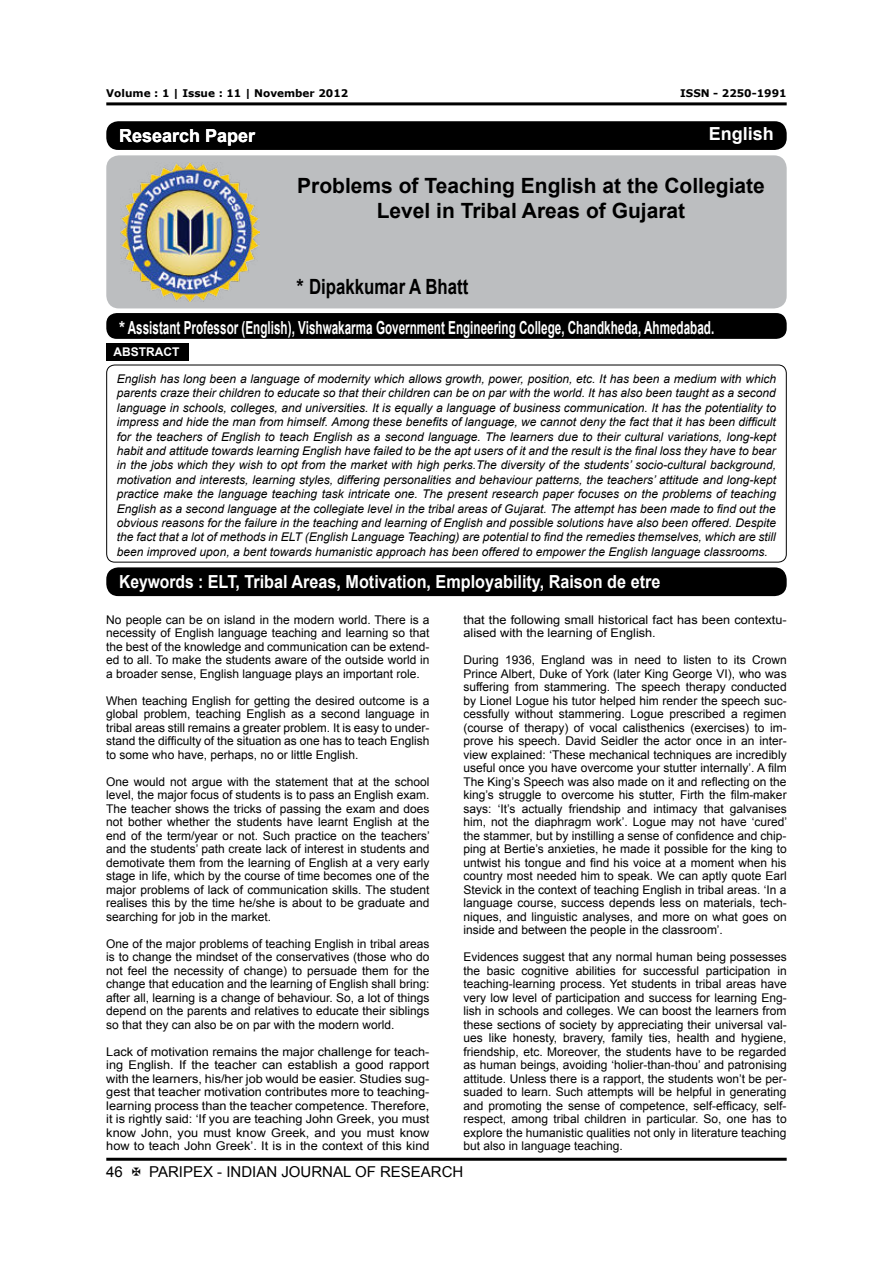
<style>
.page{position:relative;width:893px;height:1263px;background:#fff}
.page>*{position:absolute;margin:0;border:0;box-sizing:border-box;transform-origin:0 0}
.t1{font:700 21px/25.2px "Arial";color:#000;text-align:center}
.t2{font:700 21px "Arial";color:#000;scale:.9 1}
.t3{font:700 18px "Arial";color:#fff;scale:.85 1}
.t4{font:700 18px "Arial";color:#fff;scale:.87 1}
.t5{font:700 18px "Arial";color:#fff}
.t6{font:15px "Arial";color:#000}
.t7{font:12px/13.5px "Arial";color:#000;text-align:justify}
.t8{font:italic 12px/14.4px "Arial";color:#000;text-align:justify}
.t9{font:12px/13.5px "Arial";color:#000;text-align:justify;scale:1.06 1}
.t10{font:700 12px "Arial";color:#fff}
.t11{font:700 10.5px "Verdana";color:#000}
</style>
<div class="page">
<hr style="left:106px;top:102px;width:681px;height:3px;background:#000">
<hr style="left:106px;top:1158px;width:681px;height:3px;background:#000">
<div style="left:106px;top:155px;width:681px;height:153px;background:#bcbec0;border-radius:13px"></div>
<div style="left:106px;top:121px;width:681px;height:29px;background:#000;border-radius:12px"></div>
<img style="left:120px;top:162px;width:140px;height:140px">
<div style="left:106px;top:567px;width:681px;height:29px;background:#000;border-radius:12px"></div>
<div style="left:106px;top:313px;width:681px;height:26px;background:#000;border-radius:10px"></div>
<div style="left:106px;top:365px;width:681px;height:197px;border:1px solid #000;border-radius:8px"></div>
<div style="left:106px;top:343px;width:82px;height:18px;background:#000"></div>
<p class="t11" style="left:106px;top:89px;width:243px">Volume : 1 | Issue : 11 | November 2012</p>
<p class="t11" style="left:680px;top:89px;width:108px">ISSN - 2250-1991</p>
<h2 class="t5" style="left:119px;top:129px;width:138px">Research Paper</h2>
<h2 class="t5" style="left:709px;top:127px;width:67px">English</h2>
<h1 class="t1" style="left:297px;top:175px;width:469px">Problems of Teaching English at the Collegiate<br>Level in Tribal Areas of Gujarat</h1>
<h1 class="t2" style="left:296px;top:278px;width:193px">* Dipakkumar A Bhatt</h1>
<h2 class="t3" style="left:119px;top:320px;width:702px">* Assistant Professor (English), Vishwakarma Government Engineering College, Chandkheda, Ahmedabad.</h2>
<p class="t10" style="left:113px;top:348px;width:67px">ABSTRACT</p>
<p class="t8" style="left:117px;top:373px;width:661px">English has long been a language of modernity which allows growth, power, position, etc. It has been a medium with which parents craze their children to educate so that their children can be on par with the world. It has also been taught as a second language in schools, colleges, and universities. It is equally a language of business communication. It has the potentiality to impress and hide the man from himself. Among these benefits of language, we cannot deny the fact that it has been difficult for the teachers of English to teach English as a second language. The learners due to their cultural variations, long-kept habit and attitude towards learning English have failed to be the apt users of it and the result is the final loss they have to bear in the jobs which they wish to opt from the market with high perks.The diversity of the students’ socio-cultural background, motivation and interests, learning styles, differing personalities and behaviour patterns, the teachers’ attitude and long-kept practice make the language teaching task intricate one. The present research paper focuses on the problems of teaching English as a second language at the collegiate level in the tribal areas of Gujarat. The attempt has been made to find out the obvious reasons for the failure in the teaching and learning of English and possible solutions have also been offered. Despite the fact that a lot of methods in ELT (English Language Teaching) are potential to find the remedies themselves, which are still been improved upon, a bent towards humanistic approach has been offered to empower the English language classrooms.</p>
<h2 class="t4" style="left:119px;top:575px;width:624px">Keywords : ELT, Tribal Areas, Motivation, Employability, Raison de etre</h2>
<p class="t7" style="left:106px;top:614px;width:325px">No people can be on island in the modern world. There is a necessity of English language teaching and learning so that the best of the knowledge and communication can be extend&shy;ed to all. To make the students aware of the outside world in a broader sense, English language plays an important role.</p>
<p class="t7" style="left:106px;top:695px;width:325px">When teaching English for getting the desired outcome is a global problem, teaching English as a second language in tribal areas still remains a greater problem. It is easy to under&shy;stand the difficulty of the situation as one has to teach English to some who have, perhaps, no or little English.</p>
<p class="t7" style="left:106px;top:776px;width:325px">One would not argue with the statement that at the school level, the major focus of students is to pass an English exam.<br>The teacher shows the tricks of passing the exam and does not bother whether the students have learnt English at the end of the term/year or not. Such practice on the teachers’ and the students’ path create lack of interest in students and demotivate them from the learning of English at a very early stage in life, which by the course of time becomes one of the major problems of lack of communication skills. The student realises this by the time he/she is about to be graduate and searching for job in the market.</p>
<p class="t7" style="left:106px;top:938px;width:325px">One of the major problems of teaching English in tribal areas is to change the mindset of the conservatives (those who do not feel the necessity of change) to persuade them for the change that education and the learning of English shall bring: after all, learning is a change of behaviour. So, a lot of things depend on the parents and relatives to educate their siblings so that they can also be on par with the modern world.</p>
<p class="t9" style="left:106px;top:1046px;width:306px">Lack of motivation remains the major challenge for teach&shy;ing English. If the teacher can establish a good rapport with the learners, his/her job would be easier. Studies sug&shy;gest that teacher motivation contributes more to teaching&shy;learning process than the teacher competence. Therefore, it is rightly said: ‘If you are teaching John Greek, you must know John, you must know Greek, and you must know how to teach John Greek’. It is in the context of this kind</p>
<p class="t9" style="left:463px;top:614px;width:306px">that the following small historical fact has been contextu&shy;alised with the learning of English.</p>
<p class="t7" style="left:463px;top:654px;width:325px">During 1936, England was in need to listen to its Crown Prince Albert, Duke of York (later King George VI), who was suffering from stammering. The speech therapy conducted by Lionel Logue his tutor helped him render the speech suc&shy;cessfully without stammering. Logue prescribed a regimen (course of therapy) of vocal calisthenics (exercises) to im&shy;prove his speech. David Seidler the actor once in an inter&shy;view explained: ‘These mechanical techniques are incredibly useful once you have overcome your stutter internally’. A film The King’s Speech was also made on it and reflecting on the king’s struggle to overcome his stutter, Firth the film-maker says: ‘It’s actually friendship and intimacy that galvanises him, not the diaphragm work’. Logue may not have ‘cured’ the stammer, but by instilling a sense of confidence and chip&shy;ping at Bertie’s anxieties, he made it possible for the king to untwist his tongue and find his voice at a moment when his country most needed him to speak. We can aptly quote Earl Stevick in the context of teaching English in tribal areas. ‘In a language course, success depends less on materials, tech&shy;niques, and linguistic analyses, and more on what goes on inside and between the people in the classroom’.</p>
<p class="t7" style="left:463px;top:951px;width:325px">Evidences suggest that any normal human being possesses the basic cognitive abilities for successful participation in teaching-learning process. Yet students in tribal areas have very low level of participation and success for learning Eng&shy;lish in schools and colleges. We can boost the learners from these sections of society by appreciating their universal val&shy;ues like honesty, bravery, family ties, health and hygiene, friendship, etc. Moreover, the students have to be regarded as human beings, avoiding ‘holier-than-thou’ and patronising attitude. Unless there is a rapport, the students won’t be per&shy;suaded to learn. Such attempts will be helpful in generating and promoting the sense of competence, self-efficacy, self&shy;respect, among tribal children in particular. So, one has to explore the humanistic qualities not only in literature teaching but also in language teaching.</p>
<p class="t6" style="left:106px;top:1166px;width:18px">46</p>
<p class="t6" style="left:149px;top:1166px;width:316px">PARIPEX - INDIAN JOURNAL OF RESEARCH</p>
</div>
